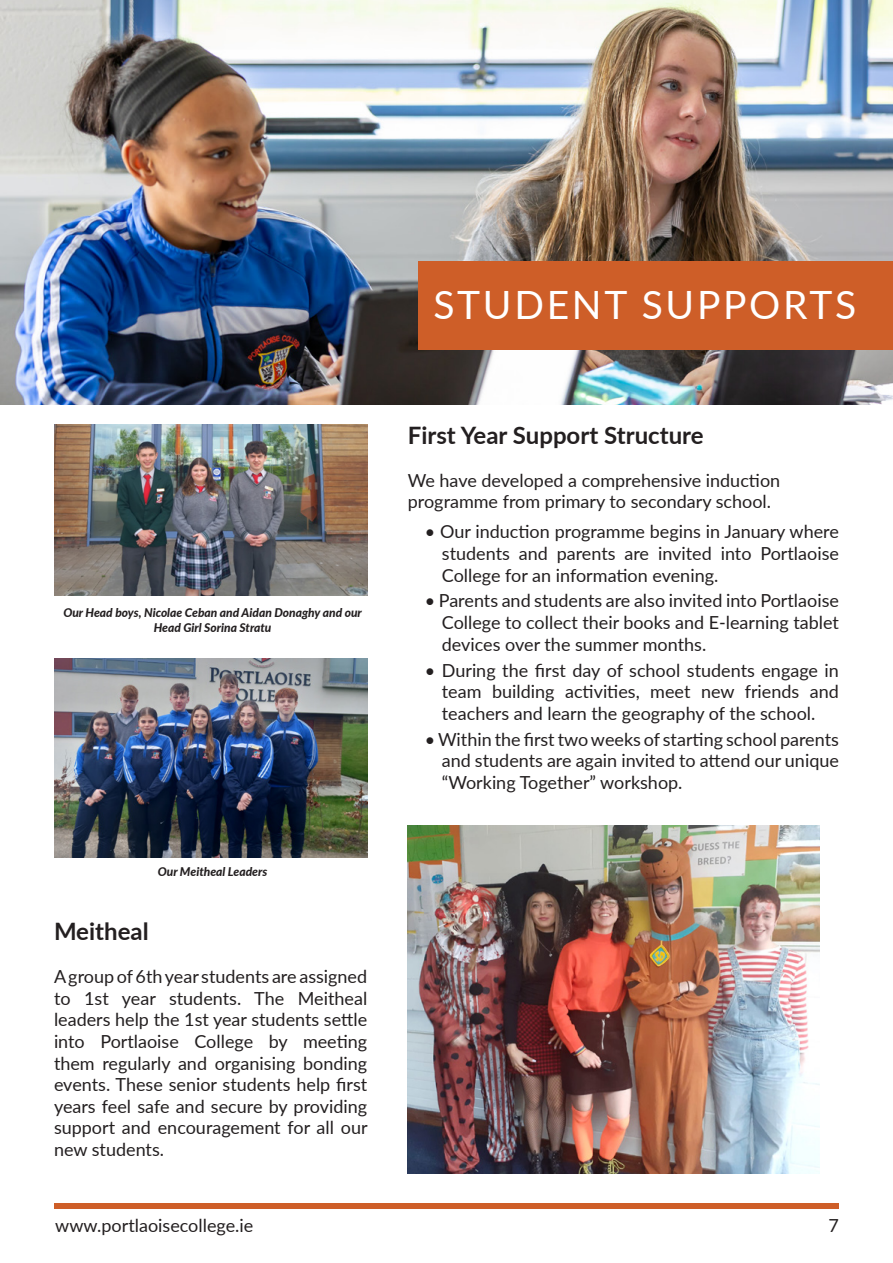
<style>
.page{position:relative;width:893px;height:1263px;background:#fff}
.page>*{position:absolute;margin:0;border:0;box-sizing:border-box;transform-origin:0 0}
.t1{font:39px "Lato";letter-spacing:.07em;color:#fff}
.t2{font:700 24px "Lato";color:#231f20}
.t3{font:18px/21.6px "Lato";color:#231f20;text-align:justify}
.t4{font:italic 800 12px/14.4px "Lato";color:#231f20;text-align:center}
</style>
<div class="page">
<img style="left:0;top:0;width:893px;height:405px">
<div style="left:54px;top:1203px;width:785px;height:6px;background:#ce5e28"></div>
<div style="left:419px;top:261px;width:474px;height:89px;background:#ce5e28"></div>
<img style="left:54px;top:424px;width:313px;height:171px">
<img style="left:54px;top:658px;width:313px;height:199px">
<img style="left:408px;top:825px;width:411px;height:349px">
<h1 class="t1" style="left:433px;top:277px;width:424px">STUDENT SUPPORTS</h1>
<p class="t4" style="left:63px;top:605px;width:300px">Our Head boys, Nicolae Ceban and Aidan Donaghy and our<br>Head Girl Sorina Stratu</p>
<p class="t4" style="left:158px;top:864px;width:111px">Our Meitheal Leaders</p>
<h2 class="t2" style="left:54px;top:913px;width:96px">Meitheal</h2>
<p class="t3" style="left:54px;top:965px;width:315px">A group of 6th year students are assigned to 1st year students. The Meitheal leaders help the 1st year students settle into Portlaoise College by meeting them regularly and organising bonding events. These senior students help first years feel safe and secure by providing support and encouragement for all our new students.</p>
<h2 class="t2" style="left:408px;top:417px;width:297px">First Year Support Structure</h2>
<p class="t3" style="left:408px;top:469px;width:374px">We have developed a comprehensive induction programme from primary to secondary school.</p>
<p class="t3" style="left:442px;top:520px;width:399px;text-indent:-17px">• Our induction programme begins in January where students and parents are invited into Portlaoise College for an information evening.</p>
<p class="t3" style="left:442px;top:589px;width:399px;text-indent:-17px">• Parents and students are also invited into Portlaoise College to collect their books and E-learning tablet devices over the summer months.</p>
<p class="t3" style="left:442px;top:658px;width:399px;text-indent:-17px">• During the first day of school students engage in team building activities, meet new friends and teachers and learn the geography of the school.</p>
<p class="t3" style="left:442px;top:727px;width:399px;text-indent:-17px">• Within the first two weeks of starting school parents and students are again invited to attend our unique “Working Together” workshop.</p>
<p class="t3" style="left:55px;top:1214px;width:200px">www.portlaoisecollege.ie</p>
<p class="t3" style="left:828px;top:1214px;width:12px">7</p>
</div>
